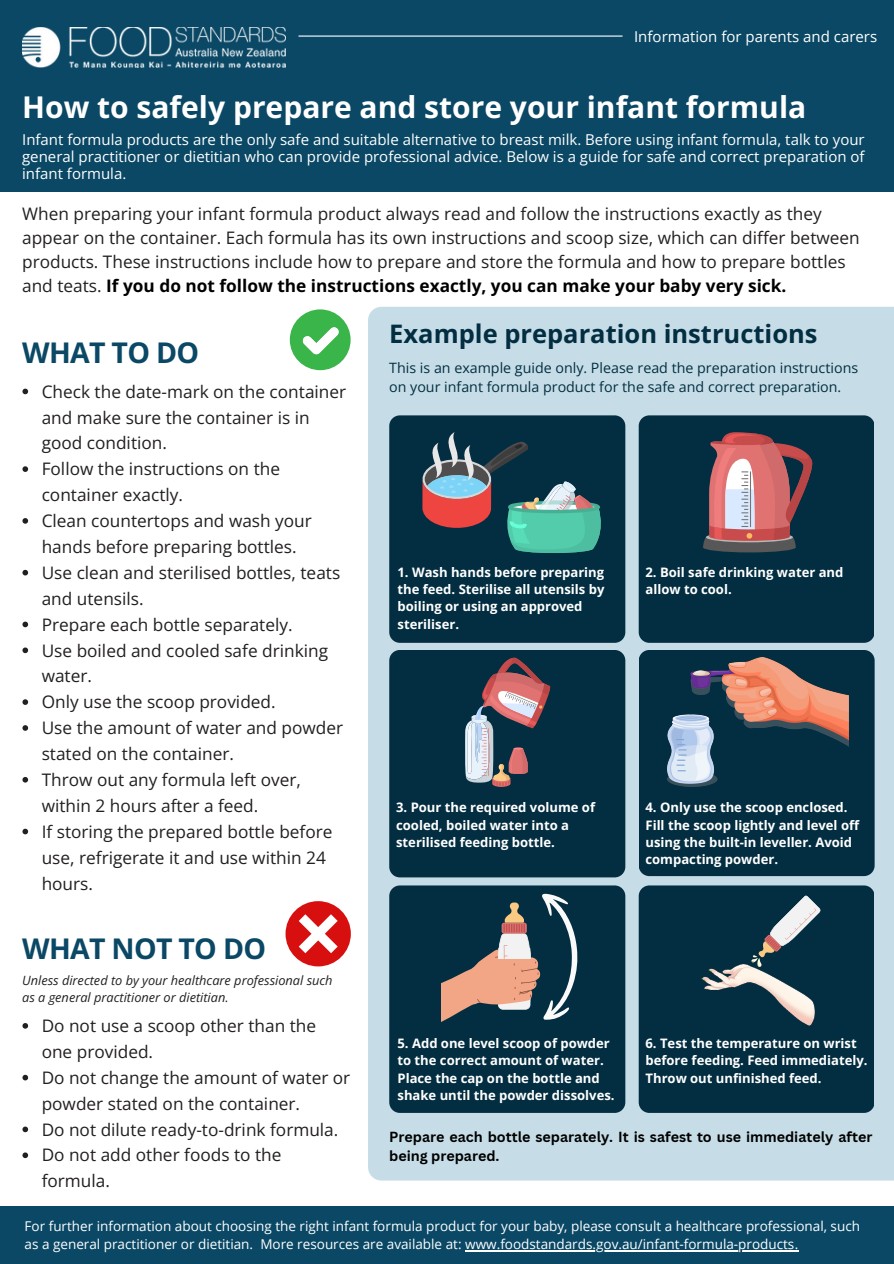
<style>
.page{position:relative;width:894px;height:1264px;background:#fff}
.page>*{position:absolute;margin:0;border:0;box-sizing:border-box;transform-origin:0 0}
.t1{font:700 30px "Open Sans";color:#fff}
.t2{font:700 28.5px "Open Sans";letter-spacing:-.025em;color:#0a4865}
.t3{font:700 25.5px "Open Sans";color:#032e41}
.t4{font:17.25px/25.8px "Open Sans";color:#231f20}
.t5{font:15px/16.8px "Open Sans";color:#fff;text-align:justify}
.t6{font:14.25px/19.2px "Open Sans";color:#032e41}
.t7{font:700 14.25px/19.2px "Canva Sans";color:#000}
.t8{font:13.5px/18px "Open Sans";color:#fff}
.t9{font:700 13.05px/17.4px "Open Sans";color:#fff}
.t10{font:italic 12.75px/17px "Open Sans";color:#231f20}
.s1{font-weight:700;color:#000}
</style>
<div class="page">
<div style="left:0;top:0;width:893px;height:191px;background:#0a4865"></div>
<img style="left:22px;top:27px;width:263px;height:41px">
<hr style="left:298px;top:36px;width:324px;height:1px;background:#fff">
<div style="left:0;top:1206px;width:893px;height:57px;background:#0a4865"></div>
<div style="left:368px;top:307px;width:525px;height:873px;background:#c6dde7"></div>
<div style="left:389px;top:415px;width:236px;height:228px;background:#032e41;border-radius:11px"></div>
<div style="left:389px;top:650px;width:236px;height:227px;background:#032e41;border-radius:11px"></div>
<div style="left:389px;top:885px;width:236px;height:227px;background:#032e41;border-radius:11px"></div>
<div style="left:638px;top:415px;width:236px;height:228px;background:#032e41;border-radius:11px"></div>
<div style="left:638px;top:650px;width:236px;height:226px;background:#032e41;border-radius:11px"></div>
<div style="left:638px;top:885px;width:236px;height:227px;background:#032e41;border-radius:11px"></div>
<svg style="left:465px;top:657px;width:85px;height:130px"></svg>
<svg style="left:290px;top:309px;width:60px;height:61px"></svg>
<div style="left:285px;top:901px;width:66px;height:65px;background:#d80f0f;border-radius:50%"></div>
<svg style="left:298px;top:914px;width:39px;height:39px"></svg>
<svg style="left:751px;top:895px;width:70px;height:69px"></svg>
<svg style="left:703px;top:432px;width:109px;height:120px"></svg>
<img style="left:701px;top:964px;width:113px;height:61px">
<svg style="left:422px;top:432px;width:178px;height:121px"></svg>
<img style="left:667px;top:657px;width:181px;height:130px">
<svg style="left:441px;top:893px;width:137px;height:129px"></svg>
<hr style="left:465px;top:1250px;width:329px;height:1px;background:#fff">
<svg style="left:22px;top:388px;width:6px;height:6px"></svg>
<svg style="left:22px;top:466px;width:6px;height:6px"></svg>
<svg style="left:22px;top:518px;width:6px;height:5px"></svg>
<svg style="left:22px;top:570px;width:6px;height:5px"></svg>
<svg style="left:22px;top:621px;width:6px;height:6px"></svg>
<svg style="left:22px;top:647px;width:6px;height:6px"></svg>
<svg style="left:22px;top:699px;width:6px;height:6px"></svg>
<svg style="left:22px;top:725px;width:6px;height:5px"></svg>
<svg style="left:22px;top:777px;width:6px;height:5px"></svg>
<svg style="left:22px;top:828px;width:6px;height:6px"></svg>
<svg style="left:22px;top:1023px;width:6px;height:5px"></svg>
<svg style="left:22px;top:1074px;width:6px;height:6px"></svg>
<svg style="left:22px;top:1126px;width:6px;height:6px"></svg>
<svg style="left:22px;top:1152px;width:6px;height:6px"></svg>
<p class="t5" style="left:634px;top:27px;width:244px">Information for parents and carers</p>
<p class="t1" style="left:22px;top:86px;width:785px">How to safely prepare and store your infant formula</p>
<p class="t5" style="left:22px;top:131px;width:843px">Infant formula products are the only safe and suitable alternative to breast milk. Before using infant formula, talk to your general practitioner or dietitian who can provide professional advice. Below is a guide for safe and correct preparation of infant formula.</p>
<p class="t4" style="left:22px;top:201px;width:838px;line-height:24px">When preparing your infant formula product always read and follow the instructions exactly as they appear on the container. Each formula has its own instructions and scoop size, which can differ between products. These instructions include how to prepare and store the formula and how to prepare bottles and teats. <span class="s1">If you do not follow the instructions exactly, you can make your baby very sick.</span></p>
<h6 class="t2" style="left:22px;top:333px;width:178px">WHAT TO DO</h6>
<p class="t4" style="left:42px;top:378px;width:306px">Check the date-mark on the container and make sure the container is in good condition.</p>
<p class="t4" style="left:42px;top:455px;width:240px">Follow the instructions on the container exactly.</p>
<p class="t4" style="left:42px;top:507px;width:271px">Clean countertops and wash your hands before preparing bottles.</p>
<p class="t4" style="left:42px;top:559px;width:300px">Use clean and sterilised bottles, teats and utensils.</p>
<h3 class="t4" style="left:42px;top:611px;width:252px">Prepare each bottle separately.</h3>
<h6 class="t4" style="left:42px;top:637px;width:288px">Use boiled and cooled safe drinking water.</h6>
<p class="t4" style="left:42px;top:688px;width:235px">Only use the scoop provided.</p>
<p class="t4" style="left:42px;top:714px;width:303px">Use the amount of water and powder stated on the container.</p>
<p class="t4" style="left:42px;top:766px;width:260px">Throw out any formula left over, within 2 hours after a feed.</p>
<p class="t4" style="left:42px;top:818px;width:292px">If storing the prepared bottle before use, refrigerate it and use within 24 hours.</p>
<h2 class="t2" style="left:22px;top:928px;width:245px">WHAT NOT TO DO</h2>
<p class="t10" style="left:22px;top:971px;width:312px">Unless directed to by your healthcare professional such as a general practitioner or dietitian.</p>
<p class="t4" style="left:42px;top:1012px;width:276px">Do not use a scoop other than the one provided.</p>
<p class="t4" style="left:42px;top:1064px;width:310px">Do not change the amount of water or powder stated on the container.</p>
<p class="t4" style="left:42px;top:1115px;width:298px">Do not dilute ready-to-drink formula.</p>
<p class="t4" style="left:42px;top:1141px;width:241px">Do not add other foods to the formula.</p>
<p class="t3" style="left:389px;top:316px;width:430px">Example preparation instructions</p>
<h1 class="t6" style="left:389px;top:357px;width:470px">This is an example guide only. Please read the preparation instructions on your infant formula product for the safe and correct preparation.</h1>
<p class="t9" style="left:397px;top:563px;width:208px">1. Wash hands before preparing the feed. Sterilise all utensils by boiling or using an approved steriliser.</p>
<p class="t9" style="left:645px;top:563px;width:199px">2. Boil safe drinking water and allow to cool.</p>
<h1 class="t9" style="left:396px;top:798px;width:200px">3. Pour the required volume of cooled, boiled water into a sterilised feeding bottle.</h1>
<p class="t9" style="left:645px;top:798px;width:215px">4. Only use the scoop enclosed.<br>Fill the scoop lightly and level off using the built-in leveller. Avoid compacting powder.</p>
<p class="t9" style="left:397px;top:1034px;width:218px">5. Add one level scoop of powder to the correct amount of water.<br>Place the cap on the bottle and shake until the powder dissolves.</p>
<p class="t9" style="left:645px;top:1034px;width:223px">6. Test the temperature on wrist before feeding. Feed immediately.<br>Throw out unfinished feed.</p>
<p class="t7" style="left:389px;top:1126px;width:484px">Prepare each bottle separately. It is safest to use immediately after being prepared.</p>
<p class="t8" style="left:25px;top:1216px;width:836px">For further information about choosing the right infant formula product for your baby, please consult a healthcare professional, such as a general practitioner or dietitian. More resources are available at: www.foodstandards.gov.au/infant-formula-products.</p>
</div>
